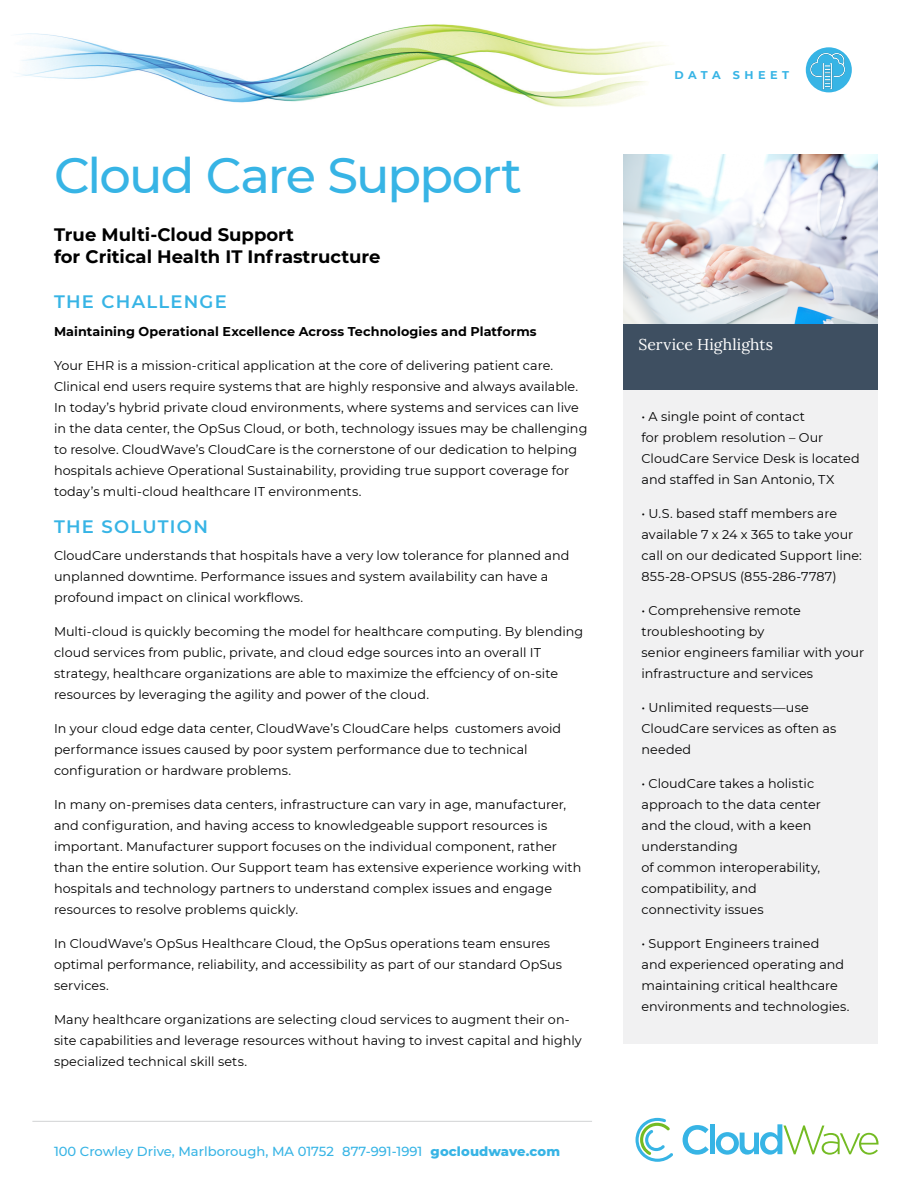
<style>
.page{position:relative;width:918px;height:1188px;background:#fff}
.page>*{position:absolute;margin:0;border:0;box-sizing:border-box;transform-origin:0 0}
.t1{font:500 49.5px "Montserrat";letter-spacing:-.035em;color:#37b4e5}
.t2{font:700 18px/21.6px "Montserrat";color:#000}
.t3{font:600 18px "Montserrat";letter-spacing:.07em;color:#37b4e5}
.t4{font:15.75px "Lora";letter-spacing:.01em;color:#fff}
.t5{font:500 13.2px "Montserrat";color:#37b4e5}
.t6{font:12.75px/21px "Montserrat";letter-spacing:.005em;color:#000}
.t7{font:700 12.75px "Montserrat";letter-spacing:.01em;color:#000}
.t8{font:700 11.25px "Montserrat";letter-spacing:.4em;color:#37b4e5}
.s1{font-weight:800}
</style>
<div class="page">
<img style="left:17px;top:24px;width:655px;height:83px">
<div style="left:623px;top:390px;width:255px;height:654px;background:#f1f1f2"></div>
<hr style="left:32px;top:1121px;width:560px;height:1px;background:#d1d3d4">
<div style="left:623px;top:324px;width:255px;height:66px;background:#3e4f61"></div>
<svg style="left:636px;top:1118px;width:37px;height:44px"></svg>
<svg style="left:683px;top:1125px;width:26px;height:30px"></svg>
<div style="left:710px;top:1124px;width:5px;height:30px;background:#37b4e5"></div>
<svg style="left:716px;top:1124px;width:163px;height:31px"></svg>
<img style="left:623px;top:154px;width:255px;height:170px">
<div style="left:806px;top:47px;width:46px;height:45px;background:#37b4e5;border-radius:50%"></div>
<img style="left:809px;top:53px;width:37px;height:36px">
<h1 class="t1" style="left:54px;top:141px;width:470px">Cloud Care Support</h1>
<h2 class="t2" style="left:54px;top:223px;width:328px">True Multi-Cloud Support<br>for Critical Health IT Infrastructure</h2>
<h2 class="t3" style="left:54px;top:289px;width:174px">THE CHALLENGE</h2>
<p class="t7" style="left:54px;top:322px;width:484px">Maintaining Operational Excellence Across Technologies and Platforms</p>
<p class="t6" style="left:54px;top:354px;width:535px">Your EHR is a mission-critical application at the core of delivering patient care.<br>Clinical end users require systems that are highly responsive and always available.<br>In today’s hybrid private cloud environments, where systems and services can live in the data center, the OpSus Cloud, or both, technology issues may be challenging to resolve. CloudWave’s CloudCare is the cornerstone of our dedication to helping hospitals achieve Operational Sustainability, providing true support coverage for today’s multi-cloud healthcare IT environments.</p>
<h2 class="t3" style="left:54px;top:514px;width:155px">THE SOLUTION</h2>
<p class="t6" style="left:54px;top:545px;width:517px">CloudCare understands that hospitals have a very low tolerance for planned and unplanned downtime. Performance issues and system availability can have a profound impact on clinical workflows.</p>
<p class="t6" style="left:54px;top:621px;width:531px">Multi-cloud is quickly becoming the model for healthcare computing. By blending cloud services from public, private, and cloud edge sources into an overall IT strategy, healthcare organizations are able to maximize the effciency of on-site resources by leveraging the agility and power of the cloud.</p>
<p class="t6" style="left:54px;top:718px;width:509px">In your cloud edge data center, CloudWave’s CloudCare helps customers avoid performance issues caused by poor system performance due to technical configuration or hardware problems.</p>
<p class="t6" style="left:54px;top:794px;width:529px">In many on-premises data centers, infrastructure can vary in age, manufacturer, and configuration, and having access to knowledgeable support resources is important. Manufacturer support focuses on the individual component, rather than the entire solution. Our Support team has extensive experience working with hospitals and technology partners to understand complex issues and engage resources to resolve problems quickly.</p>
<p class="t6" style="left:54px;top:933px;width:510px">In CloudWave’s OpSus Healthcare Cloud, the OpSus operations team ensures optimal performance, reliability, and accessibility as part of our standard OpSus services.</p>
<p class="t6" style="left:54px;top:1009px;width:529px">Many healthcare organizations are selecting cloud services to augment their on&shy;site capabilities and leverage resources without having to invest capital and highly specialized technical skill sets.</p>
<p class="t5" style="left:54px;top:1142px;width:508px">100 Crowley Drive, Marlborough, MA 01752 877-991-1991 <span class="s1">gocloudwave.com</span></p>
<p class="t8" style="left:675px;top:67px;width:116px">DATA SHEET</p>
<p class="t4" style="left:639px;top:332px;width:136px">Service Highlights</p>
<p class="t6" style="left:642px;top:406px;width:220px">• A single point of contact<br>for problem resolution – Our<br>CloudCare Service Desk is located and staffed in San Antonio, TX</p>
<p class="t6" style="left:642px;top:503px;width:222px">• U.S. based staff members are available 7 x 24 x 365 to take your call on our dedicated Support line:<br>855-28-OPSUS (855-286-7787)</p>
<p class="t6" style="left:642px;top:600px;width:224px">• Comprehensive remote troubleshooting by<br>senior engineers familiar with your infrastructure and services</p>
<p class="t6" style="left:642px;top:697px;width:196px">• Unlimited requests—use<br>CloudCare services as often as needed</p>
<p class="t6" style="left:642px;top:773px;width:181px">• CloudCare takes a holistic approach to the data center and the cloud, with a keen understanding<br>of common interoperability, compatibility, and connectivity issues</p>
<p class="t6" style="left:642px;top:933px;width:210px">• Support Engineers trained<br>and experienced operating and maintaining critical healthcare environments and technologies.</p>
</div>
